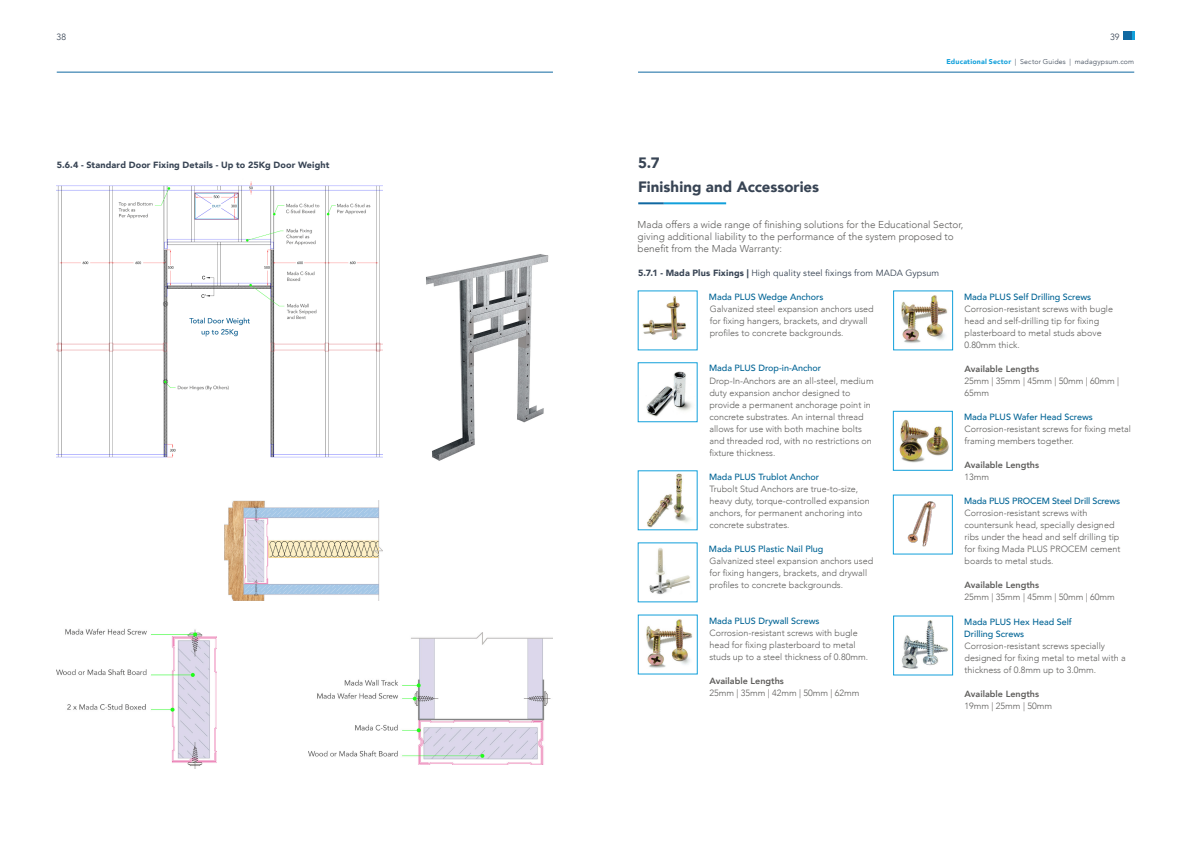
<style>
.page{position:relative;width:1191px;height:842px;background:#fff}
.page>*{position:absolute;margin:0;border:0;box-sizing:border-box;transform-origin:0 0}
.t1{font:900 15px/24px "Avenir";letter-spacing:.005em;color:#384454}
.t2{font:300 10px/12px "Avenir";color:#5e5d5b}
.t3{font:300 9px/12px "Avenir";color:#5e5d5b}
.t4{font:500 9px/12px "Avenir";color:#016495}
.t5{font:800 9px "Avenir";color:#5e5d5b}
.t6{font:9px "Avenir";letter-spacing:.01em;color:#384454}
.t7{font:900 9px "Avenir";letter-spacing:.015em;color:#384454}
.t8{font:300 9px "Avenir";color:#384454}
.t9{font:300 7px "Avenir";letter-spacing:.025em;color:#384454}
.s1{font-weight:900;color:#12a0db}
.s2{font-weight:900}
</style>
<div class="page">
<div style="left:1123px;top:31px;width:9px;height:9px;background:#1068a1"></div>
<svg style="left:1132px;top:31px;width:2px;height:9px"></svg>
<hr style="left:57px;top:72px;width:496px;height:1px;background:#1068a1">
<hr style="left:638px;top:72px;width:496px;height:1px;background:#1068a1">
<hr style="left:664px;top:202px;width:62px;height:2px;background:#12a0db">
<hr style="left:638px;top:202px;width:26px;height:2px;background:#1068a1">
<img style="left:642px;top:296px;width:44px;height:44px">
<img style="left:646px;top:371px;width:46px;height:46px">
<img style="left:649px;top:548px;width:41px;height:47px">
<img style="left:647px;top:473px;width:44px;height:55px">
<img style="left:646px;top:619px;width:47px;height:49px">
<img style="left:899px;top:420px;width:50px;height:43px">
<div style="left:893px;top:411px;width:59px;height:59px;border:1px solid #12a0db"></div>
<img style="left:901px;top:620px;width:47px;height:49px">
<img style="left:907px;top:501px;width:29px;height:46px">
<img style="left:901px;top:295px;width:47px;height:48px">
<img style="left:57px;top:181px;width:326px;height:277px">
<img style="left:426px;top:254px;width:123px;height:207px">
<img style="left:224px;top:501px;width:159px;height:99px">
<img style="left:308px;top:632px;width:245px;height:132px">
<img style="left:57px;top:629px;width:160px;height:139px">
<p class="t8" style="left:57px;top:31px;width:11px">38</p>
<p class="t8" style="left:1110px;top:31px;width:11px">39</p>
<p class="t9" style="left:946px;top:57px;width:189px"><span class="s1">Educational Sector</span> | Sector Guides | madagypsum.com</p>
<p class="t7" style="left:57px;top:157px;width:274px">5.6.4 - Standard Door Fixing Details - Up to 25Kg Door Weight</p>
<h1 class="t1" style="left:638px;top:151px;width:182px">5.7<br>Finishing and Accessories</h1>
<p class="t2" style="left:637px;top:219px;width:327px">Mada offers a wide range of finishing solutions for the Educational Sector, giving additional liability to the performance of the system proposed to benefit from the Mada Warranty:</p>
<p class="t6" style="left:638px;top:268px;width:303px"><span class="s2">5.7.1 - Mada Plus Fixings |</span> High quality steel fixings from MADA Gypsum</p>
<p class="t4" style="left:709px;top:290px;width:116px">Mada PLUS Wedge Anchors</p>
<p class="t3" style="left:710px;top:303px;width:165px">Galvanized steel expansion anchors used for fixing hangers, brackets, and drywall profiles to concrete backgrounds.</p>
<p class="t3" style="left:709px;top:375px;width:166px">Drop-In-Anchors are an all-steel, medium duty expansion anchor designed to provide a permanent anchorage point in concrete substrates. An internal thread allows for use with both machine bolts and threaded rod, with no restrictions on fixture thickness.</p>
<p class="t4" style="left:709px;top:361px;width:114px">Mada PLUS Drop-in-Anchor</p>
<p class="t4" style="left:709px;top:470px;width:112px">Mada PLUS Trublot Anchor</p>
<p class="t3" style="left:709px;top:483px;width:162px">Trubolt Stud Anchors are true-to-size, heavy duty, torque-controlled expansion anchors, for permanent anchoring into concrete substrates.</p>
<p class="t4" style="left:709px;top:542px;width:116px">Mada PLUS Plastic Nail Plug</p>
<p class="t3" style="left:709px;top:555px;width:165px">Galvanized steel expansion anchors used for fixing hangers, brackets, and drywall profiles to concrete backgrounds.</p>
<p class="t4" style="left:709px;top:614px;width:112px">Mada PLUS Drywall Screws</p>
<p class="t3" style="left:709px;top:627px;width:160px">Corrosion-resistant screws with bugle head for fixing plasterboard to metal studs up to a steel thickness of 0.80mm.</p>
<p class="t5" style="left:709px;top:674px;width:76px">Available Lengths</p>
<p class="t3" style="left:709px;top:687px;width:152px">25mm | 35mm | 42mm | 50mm | 62mm</p>
<p class="t4" style="left:964px;top:290px;width:128px">Mada PLUS Self Drilling Screws</p>
<p class="t3" style="left:964px;top:303px;width:150px">Corrosion-resistant screws with bugle head and self-drilling tip for fixing plasterboard to metal studs above<br>0.80mm thick.</p>
<p class="t5" style="left:964px;top:362px;width:76px">Available Lengths</p>
<p class="t3" style="left:964px;top:375px;width:156px">25mm | 35mm | 45mm | 50mm | 60mm |<br>65mm</p>
<p class="t3" style="left:964px;top:423px;width:168px">Corrosion-resistant screws for fixing metal framing members together.</p>
<p class="t5" style="left:964px;top:458px;width:76px">Available Lengths</p>
<p class="t3" style="left:964px;top:471px;width:26px">13mm</p>
<p class="t4" style="left:964px;top:411px;width:130px">Mada PLUS Wafer Head Screws</p>
<p class="t4" style="left:964px;top:494px;width:157px">Mada PLUS PROCEM Steel Drill Screws</p>
<p class="t3" style="left:964px;top:507px;width:157px">Corrosion-resistant screws with countersunk head, specially designed ribs under the head and self drilling tip for fixing Mada PLUS PROCEM cement boards to metal studs.</p>
<p class="t5" style="left:964px;top:578px;width:76px">Available Lengths</p>
<p class="t3" style="left:964px;top:591px;width:152px">25mm | 35mm | 45mm | 50mm | 60mm</p>
<p class="t4" style="left:964px;top:615px;width:109px">Mada PLUS Hex Head Self<br>Drilling Screws</p>
<p class="t3" style="left:964px;top:640px;width:163px">Corrosion-resistant screws specially designed for fixing metal to metal with a thickness of 0.8mm up to 3.0mm.</p>
<p class="t5" style="left:964px;top:687px;width:76px">Available Lengths</p>
<p class="t3" style="left:964px;top:700px;width:89px">19mm | 25mm | 50mm</p>
</div>
